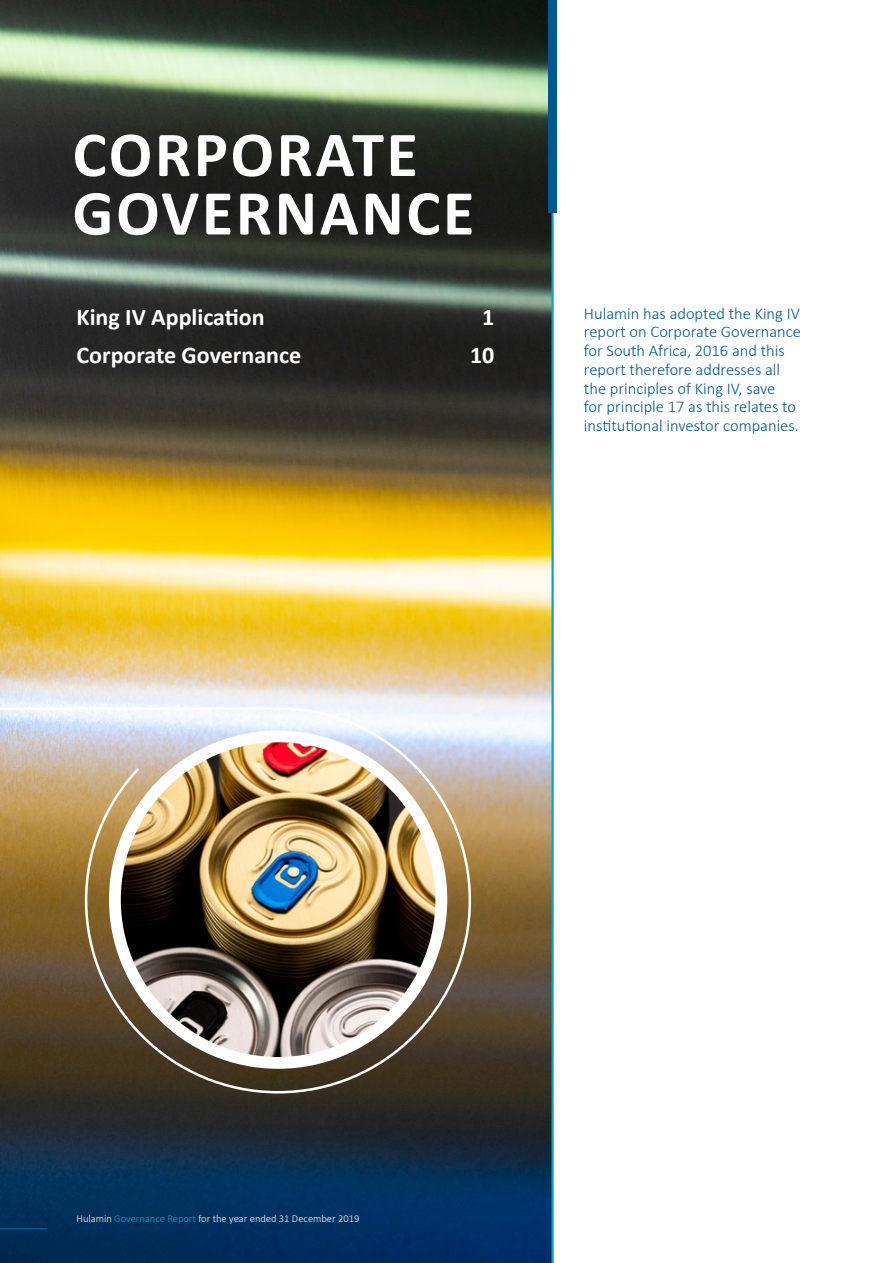
<style>
.page{position:relative;width:893px;height:1263px;background:#fff}
.page>*{position:absolute;margin:0;border:0;box-sizing:border-box;transform-origin:0 0}
.t1{font:700 64.5px/58.5px "Calibri";letter-spacing:.04em;color:#fff}
.t2{font:700 24px "Calibri";color:#fff}
.t3{font:300 16.5px/18.8px "Calibri";color:#005893}
.t4{font:300 10.5px "Calibri";color:#fff}
.s1{color:#00a8d2}
</style>
<div class="page">
<img style="left:0;top:0;width:551px;height:1263px">
<hr style="left:0;top:1228px;width:47px;height:1px;background:#005893">
<hr style="left:551px;top:0;width:3px;height:1263px;background:#00a8d2">
<div style="left:548px;top:0;width:9px;height:213px;background:#005893"></div>
<svg style="left:84px;top:706px;width:388px;height:389px"></svg>
<hr style="left:0;top:707px;width:280px;height:3px;background:#fff">
<img style="left:115px;top:736px;width:326px;height:327px;border-radius:163px">
<div style="left:109px;top:730px;width:338px;height:339px;border:12px solid #fff;border-radius:50%"></div>
<h1 class="t1" style="left:73px;top:125px;width:403px">CORPORATE<br>GOVERNANCE</h1>
<h2 class="t2" style="left:77px;top:301px;width:190px">King IV Application</h2>
<h2 class="t2" style="left:482px;top:301px;width:14px">1</h2>
<h2 class="t2" style="left:77px;top:339px;width:226px">Corporate Governance</h2>
<h2 class="t2" style="left:470px;top:339px;width:26px">10</h2>
<p class="t3" style="left:584px;top:303px;width:218px">Hulamin has adopted the King IV report on Corporate Governance for South Africa, 2016 and this report therefore addresses all the principles of King IV, save<br>for principle 17 as this relates to institutional investor companies.</p>
<p class="t4" style="left:77px;top:1211px;width:284px">Hulamin <span class="s1">Governance Report</span> for the year ended 31 December 2019</p>
</div>
